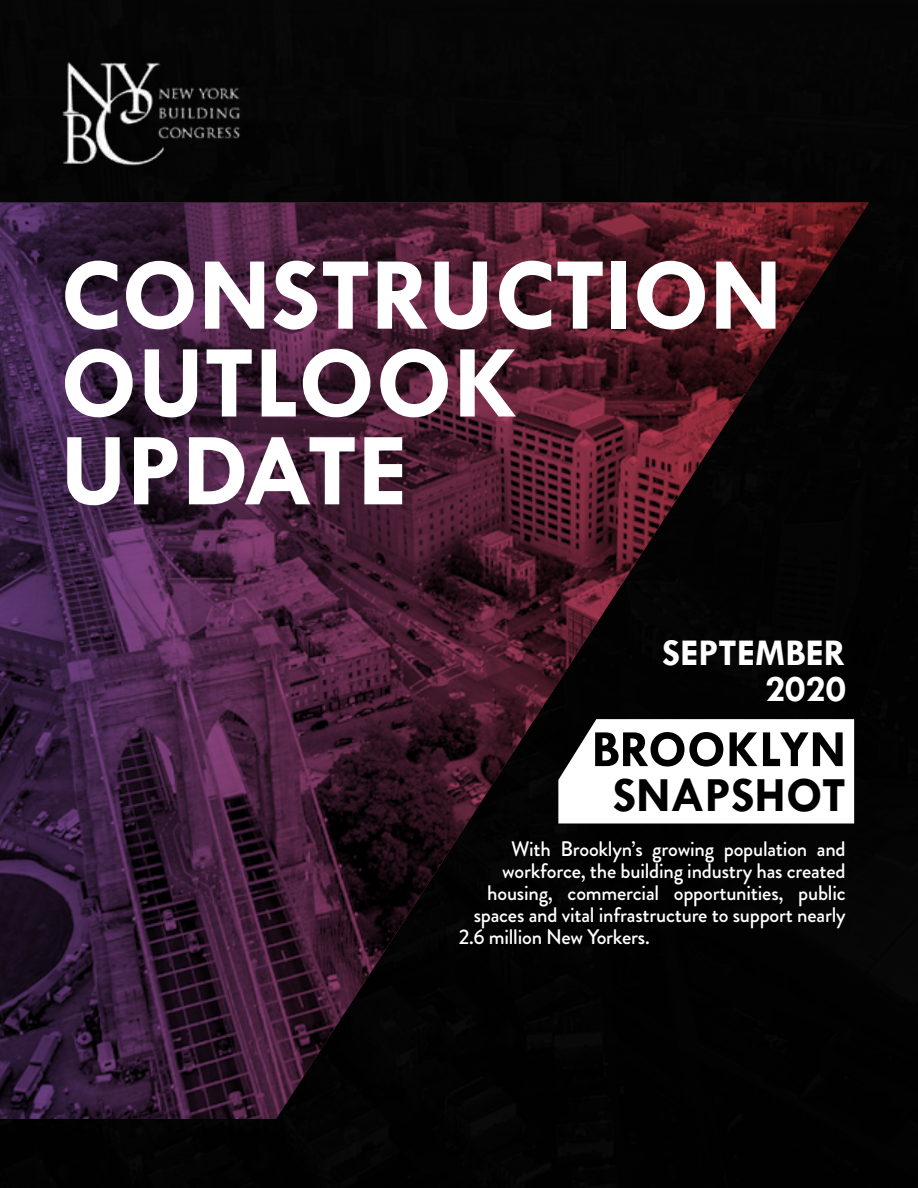
<style>
.page{position:relative;width:918px;height:1188px;background:#000}
.page>*{position:absolute;margin:0;border:0;box-sizing:border-box;transform-origin:0 0}
.t1{font:700 104.7px/87.9px "Tw Cen";color:#fff}
.t2{font:700 52.5px "Tw Cen";color:#000}
.t3{font:700 49.5px "Tw Cen";color:#000}
.t4{font:700 38.1px/36.2px "Tw Cen";color:#fff;text-align:right}
.t5{font:500 21px "Brandon Grotesque";letter-spacing:-.01em;color:#fff}
</style>
<div class="page">
<img style="left:0;top:202px;width:869px;height:917px">
<img style="left:62px;top:62px;width:179px;height:104px">
<h1 class="t1" style="left:60px;top:249px;width:723px">CONSTRUCTION<br>OUTLOOK<br>UPDATE</h1>
<h3 class="t4" style="left:662px;top:633px;width:186px">SEPTEMBER<br>2020</h3>
<h2 class="t2" style="left:592px;top:718px;width:256px">BROOKLYN</h2>
<h3 class="t3" style="left:613px;top:766px;width:235px">SNAPSHOT</h3>
<p class="t5" style="left:511px;top:834px;width:336px">With Brooklyn’s growing population and</p>
<p class="t5" style="left:502px;top:856px;width:345px">workforce, the building industry has created</p>
<p class="t5" style="left:487px;top:878px;width:360px">housing, commercial opportunities, public</p>
<p class="t5" style="left:474px;top:901px;width:374px">spaces and vital infrastructure to support nearly</p>
<p class="t5" style="left:459px;top:923px;width:193px">2.6 million New Yorkers.</p>
</div>
